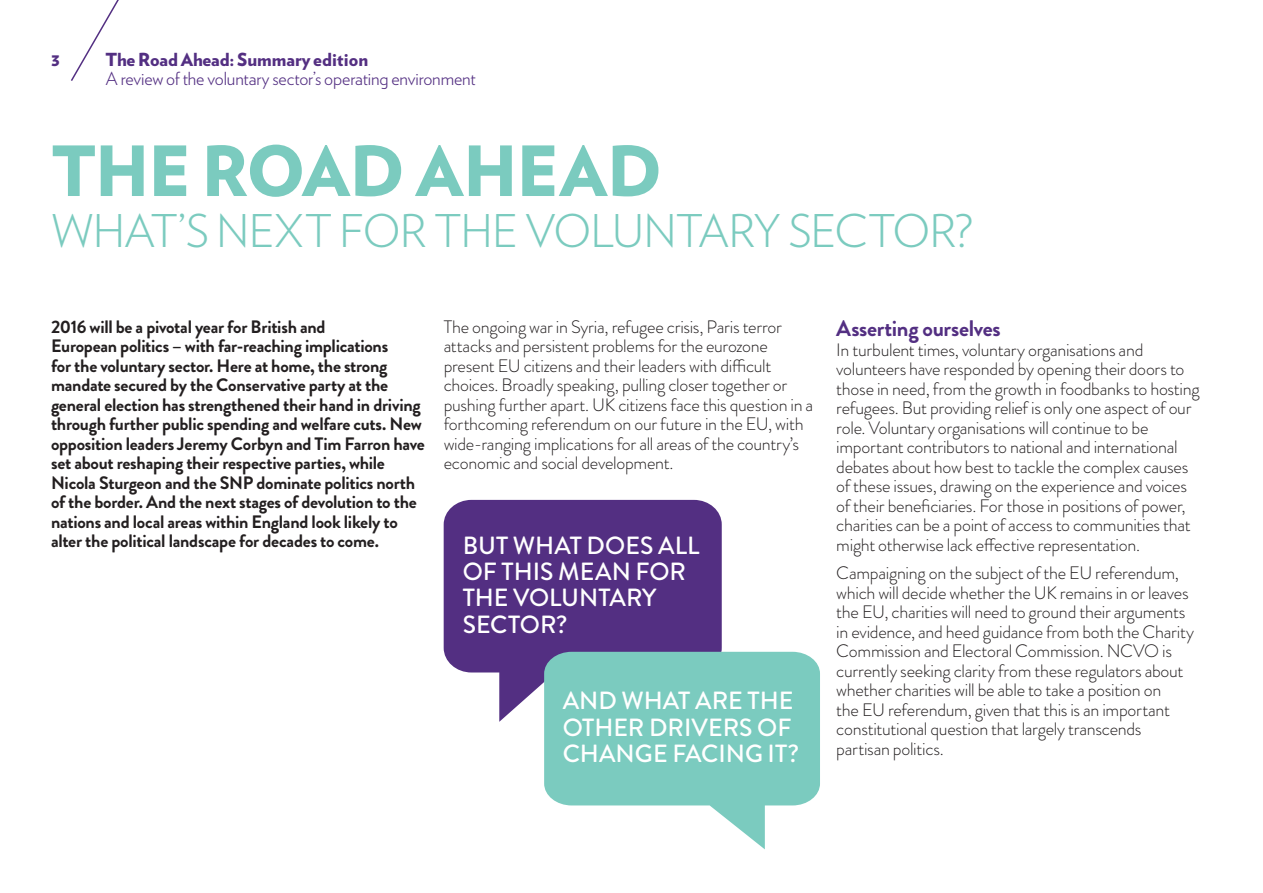
<style>
.page{position:relative;width:1263px;height:893px;background:#fff}
.page>*{position:absolute;margin:0;border:0;box-sizing:border-box;transform-origin:0 0}
.Main_Heading{font:900 69px "Verlag";letter-spacing:-.005em;color:#7bcbbf}
.Main_Heading-2{font:300 45px "Verlag";letter-spacing:-.02em;color:#7bcbbf}
.body{font:500 24.9px/26.4px "Brandon Grotesque";color:#fff}
.Sub-heading{font:700 22.5px "Brandon Grotesque";letter-spacing:-.015em;color:#532f82}
.body-2{font:300 18px/19.5px "Brandon Grotesque";letter-spacing:-.015em;color:#231f20}
.Intro_para{font:700 18px/19.5px "Brandon Grotesque";letter-spacing:-.015em;color:#231f20}
.t1{font:300 18px/18.8px "Verlag";letter-spacing:-.01em;color:#532f82}
.t2{font:900 18px "Verlag";color:#532f82}
.s1{font-weight:900}
.s2{font-weight:900;color:#542f82}
</style>
<div class="page">
<svg style="left:444px;top:500px;width:278px;height:222px;background:#61408c"></svg>
<svg style="left:544px;top:652px;width:276px;height:197px;fill:#7bcbbf"></svg>
<svg style="left:71px;top:0;width:48px;height:81px"></svg>
<p class="t2" style="left:51px;top:45px;width:10px">3</p>
<p class="t1" style="left:105px;top:49px;width:372px"><span class="s1">The Road Ahead</span><span class="s2">: Summary edition<br></span>A review of the voluntary sector’s operating environment</p>
<p class="Main_Heading" style="left:51px;top:114px;width:613px">THE ROAD AHEAD</p>
<p class="Main_Heading-2" style="left:51px;top:198px;width:923px">WHAT’S NEXT FOR THE VOLUNTARY SECTOR?</p>
<p class="Intro_para" style="left:51px;top:317px;width:375px">2016 will be a pivotal year for British and<br>European politics – with far-reaching implications<br>for the voluntary sector. Here at home, the strong mandate secured by the Conservative party at the general election has strengthened their hand in driving through further public spending and welfare cuts. New opposition leaders Jeremy Corbyn and Tim Farron have set about reshaping their respective parties, while Nicola Sturgeon and the SNP dominate politics north of the border. And the next stages of devolution to the nations and local areas within England look likely to alter the political landscape for decades to come.</p>
<p class="body-2" style="left:444px;top:317px;width:371px">The ongoing war in Syria, refugee crisis, Paris terror attacks and persistent problems for the eurozone present EU citizens and their leaders with difficult choices. Broadly speaking, pulling closer together or pushing further apart. UK citizens face this question in a forthcoming referendum on our future in the EU, with wide-ranging implications for all areas of the country’s economic and social development.</p>
<p class="Sub-heading" style="left:836px;top:313px;width:166px">Asserting ourselves</p>
<p class="body-2" style="left:836px;top:340px;width:365px">In turbulent times, voluntary organisations and volunteers have responded by opening their doors to those in need, from the growth in foodbanks to hosting refugees. But providing relief is only one aspect of our role. Voluntary organisations will continue to be important contributors to national and international debates about how best to tackle the complex causes of these issues, drawing on the experience and voices of their beneficiaries. For those in positions of power, charities can be a point of access to communities that might otherwise lack effective representation.</p>
<p class="body-2" style="left:836px;top:563px;width:359px">Campaigning on the subject of the EU referendum, which will decide whether the UK remains in or leaves the EU, charities will need to ground their arguments in evidence, and heed guidance from both the Charity Commission and Electoral Commission. NCVO is currently seeking clarity from these regulators about whether charities will be able to take a position on<br>the EU referendum, given that this is an important constitutional question that largely transcends partisan politics.</p>
<p class="body" style="left:463px;top:532px;width:238px">BUT WHAT DOES ALL<br>OF THIS MEAN FOR<br>THE VOLUNTARY<br>SECTOR?</p>
<p class="body" style="left:563px;top:688px;width:238px">AND WHAT ARE THE<br>OTHER DRIVERS OF<br>CHANGE FACING IT?</p>
</div>
